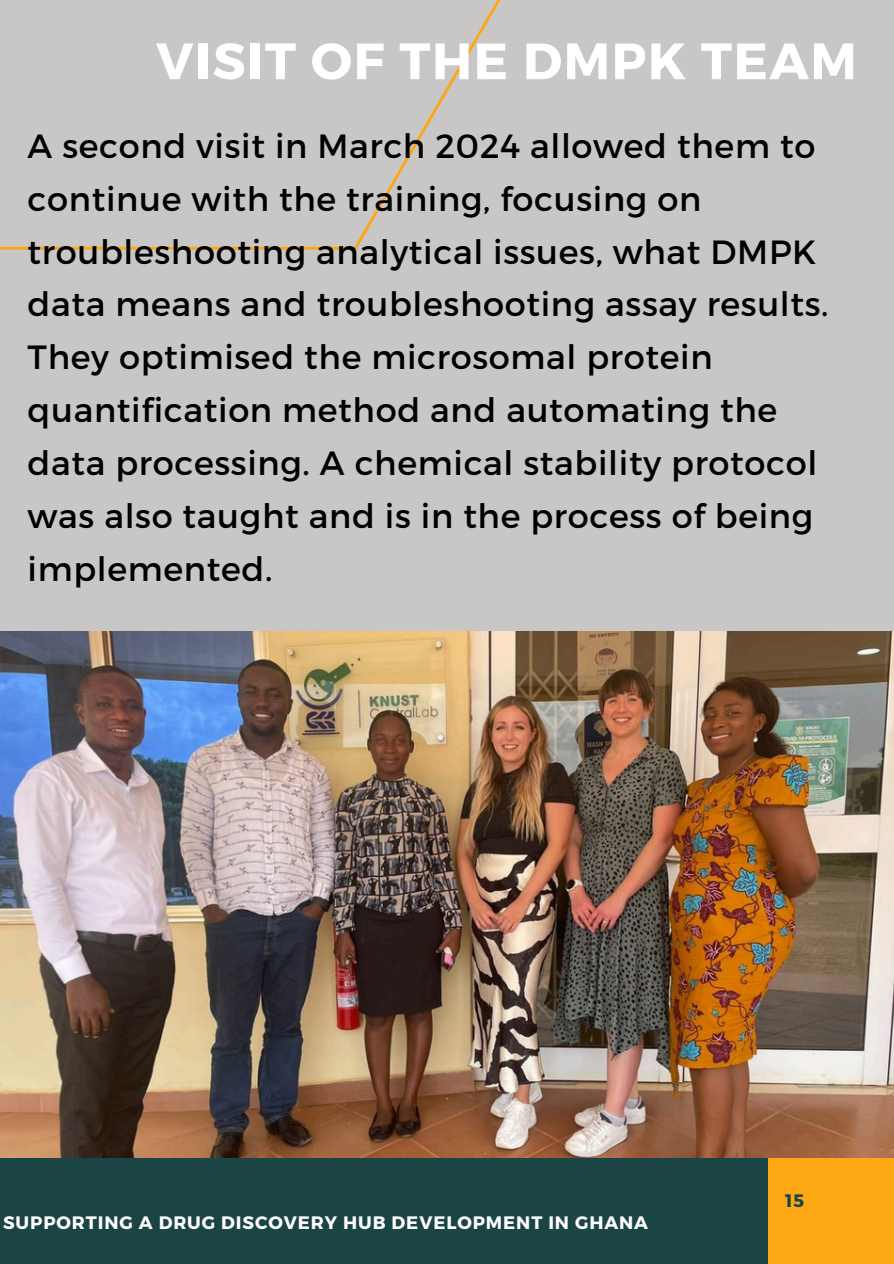
<style>
.page{position:relative;width:894px;height:1264px;background:#fff}
.page>*{position:absolute;margin:0;border:0;box-sizing:border-box;transform-origin:0 0}
.t1{font:700 51px "Montserrat";letter-spacing:.03em;color:#fff}
.t2{font:33.6px/52.8px "Montserrat";letter-spacing:.02em;color:#000001}
.t3{font:700 18px "Montserrat";letter-spacing:.05em;color:#fff}
.t4{font:700 18px "Montserrat";color:#1b4444}
</style>
<div class="page">
<div style="left:0;top:0;width:893px;height:1263px;background:#c9c7c5"></div>
<div style="left:767px;top:1157px;width:126px;height:106px;background:#fda715"></div>
<svg style="left:0;top:0;width:501px;height:250px"></svg>
<div style="left:0;top:1145px;width:767px;height:118px;background:#1b4444"></div>
<img style="left:0;top:631px;width:893px;height:526px">
<h2 class="t1" style="left:156px;top:28px;width:702px">VISIT OF THE DMPK TEAM</h2>
<p class="t2" style="left:28px;top:118px;width:802px">A second visit in March 2024 allowed them to continue with the training, focusing on troubleshooting analytical issues, what DMPK data means and troubleshooting assay results.<br>They optimised the microsomal protein quantification method and automating the data processing. A chemical stability protocol was also taught and is in the process of being implemented.</p>
<p class="t3" style="left:3px;top:1210px;width:646px">SUPPORTING A DRUG DISCOVERY HUB DEVELOPMENT IN GHANA</p>
<h1 class="t3" style="left:25px;top:1210px;width:489px">SUPPORTING A DRUG DISCOVERY HUB IN GHANA</h1>
<p class="t4" style="left:785px;top:1189px;width:21px">15</p>
</div>
